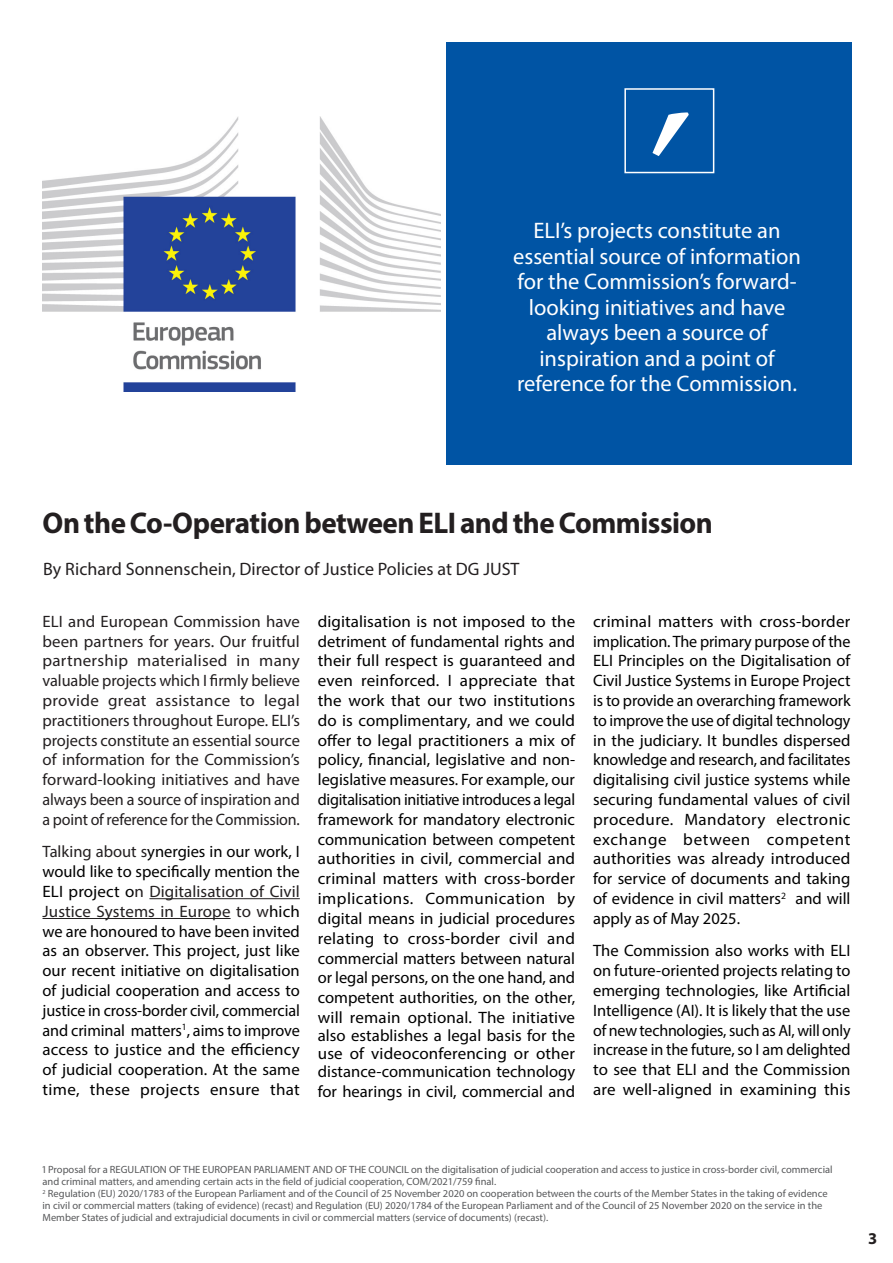
<style>
.page{position:relative;width:893px;height:1263px;background:#fff}
.page>*{position:absolute;margin:0;border:0;box-sizing:border-box;transform-origin:0 0}
.t1{font:240px "Minion Pro";color:#fff}
.Publication_Body_Text{font:700 30px "Myriad Pro";letter-spacing:-.015em;color:#231f20}
.Publication_Body_Text-2{font:22.5px/25.5px "Myriad Pro";color:#fff;text-align:center}
.Footnote{font:18px "Myriad Pro";color:#231f20}
.Publication_Body_Text-3{font:16.5px/19.8px "Myriad Pro";color:#000;text-align:justify}
.Publication_Body_Text-4{font:16.5px/19.8px "Myriad Pro";letter-spacing:-.01em;color:#231f20;text-align:justify}
.t2{font:700 16.5px "Myriad Pro";color:#231f20}
.Footnote-2{font:10.5px/12px "Myriad Pro";color:#57585a}
.s1{color:#231f20}
</style>
<div class="page">
<div style="left:446px;top:43px;width:406px;height:422px;background:#0054a4"></div>
<hr style="left:149px;top:898px;width:151px;height:1px;background:#231f20">
<hr style="left:43px;top:918px;width:188px;height:1px;background:#231f20">
<div style="left:624px;top:88px;width:90px;height:85px;border:2px solid #fff"></div>
<img style="left:43px;top:116px;width:397px;height:275px">
<p class="t1" style="left:612px;top:37px;width:97px">´</p>
<p class="Publication_Body_Text-2" style="left:513px;top:218px;width:289px">ELI’s projects constitute an essential source of information for the Commission’s forward&shy;looking initiatives and have always been a source of inspiration and a point of reference for the Commission.</p>
<p class="Publication_Body_Text" style="left:43px;top:503px;width:672px">On the Co-Operation between ELI and the Commission</p>
<p class="Footnote" style="left:43px;top:558px;width:478px">By Richard Sonnenschein, Director of Justice Policies at DG JUST</p>
<p class="Publication_Body_Text-4" style="left:43px;top:611px;width:259px">ELI and European Commission have been partners for years. Our fruitful partnership materialised in many valuable projects which I firmly believe provide great assistance to legal practitioners throughout Europe. ELI’s projects constitute an essential source of information for the Commission’s forward-looking initiatives and have always been a source of inspiration and a point of reference for the Commission.</p>
<p class="Publication_Body_Text-3" style="left:43px;top:842px;width:259px"><span class="s1">Talking about s</span>ynergies in our work, I would like to specifically mention the ELI project o<span class="s1">n Digitalisation of Civil Justice Systems in Europe to w</span>hich we are honoured to have been invited as an observer. This project, just like our recent initiative on digitalisation of judicial cooperation and access to justice in cross-border civil, commercial and criminal matters<sup>1</sup>, aims to improve access to justice and the efficiency of judicial cooperation. At the same time, these projects ensure that</p>
<p class="Publication_Body_Text-3" style="left:318px;top:611px;width:259px">digitalisation is not imposed to the detriment of fundamental rights and their full respect is guaranteed and even reinforced. I appreciate that the work that our two institutions do is complimentary, and we could offer to legal practitioners a mix of policy, financial, legislative and non&shy;legislative measures. For example, our digitalisation initiative introduces a legal framework for mandatory electronic communication between competent authorities in civil, commercial and criminal matters with cross-border implications. Communication by digital means in judicial procedures relating to cross-border civil and commercial matters between natural or legal persons, on the one hand, and competent authorities, on the other, will remain optional. The initiative</p>
<p class="Publication_Body_Text-3" style="left:318px;top:1026px;width:259px;line-height:18px">also establishes a legal basis for the use of videoconferencing or other distance-communication technology</p>
<p class="Publication_Body_Text-3" style="left:318px;top:1081px;width:259px">for hearings in civil, commercial and</p>
<p class="Publication_Body_Text-3" style="left:593px;top:611px;width:259px">criminal matters with cross-border implication. The primary purpose of the ELI Principles on the Digitalisation of Civil Justice Systems in Europe Project is to provide an overarching framework to improve the use of digital technology in the judiciary. It bundles dispersed knowledge and research, and facilitates digitalising civil justice systems while securing fundamental values of civil procedure. Mandatory electronic exchange between competent authorities was already introduced for service of documents and taking of evidence in civil matters<sup>2</sup> and will apply as of May 2025.</p>
<p class="Publication_Body_Text-3" style="left:593px;top:941px;width:259px">The Commission also works with ELI on future-oriented projects relating to emerging technologies, like Artificial Intelligence (AI). It is likely that the use of new technologies, such as AI, will only increase in the future, so I am delighted to see that ELI and the Commission are well-aligned in examining this</p>
<p class="Footnote-2" style="left:43px;top:1163px;width:792px">1 Proposal for a REGULATION OF THE EUROPEAN PARLIAMENT AND OF THE COUNCIL on the digitalisation of judicial cooperation and access to justice in cross-border civil, commercial and criminal matters, and amending certain acts in the field of judicial cooperation, COM/2021/759 final.</p>
<p class="Footnote-2" style="left:43px;top:1187px;width:787px"><sup>2</sup> Regulation (EU) 2020/1783 of the European Parliament and of the Council of 25 November 2020 on cooperation between the courts of the Member States in the taking of evidence in civil or commercial matters (taking of evidence) (recast) and Regulation (EU) 2020/1784 of the European Parliament and of the Council of 25 November 2020 on the service in the<br>Member States of judicial and extrajudicial documents in civil or commercial matters (service of documents) (recast).</p>
<p class="t2" style="left:868px;top:1227px;width:11px">3</p>
</div>
